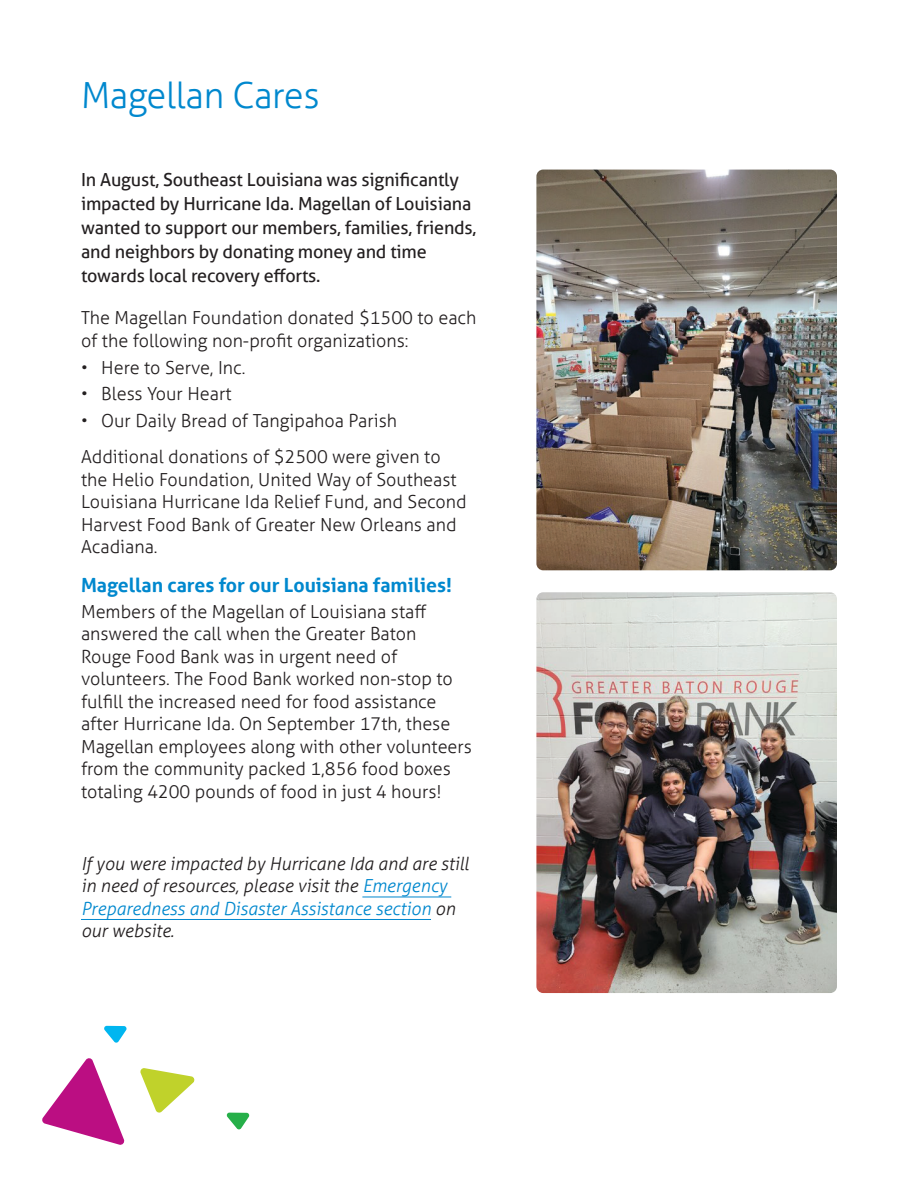
<style>
.page{position:relative;width:918px;height:1188px;background:#fff}
.page>*{position:absolute;margin:0;border:0;box-sizing:border-box;transform-origin:0 0}
.t1{font:300 36px "Aller";letter-spacing:-.01em;color:#0088ce}
.Subhead{font:700 19.5px "Aller";color:#0088ce}
.Body_copy{font:300 18px/22.5px "Aller";color:#231f20}
.Intro_text{font:18px/24px "Aller";letter-spacing:-.01em;color:#231f20}
.Body_copy-2{font:italic 300 18px/22.5px "Aller";color:#231f20}
.Body_copy_before_bul{font:300 18px/22.5px "Aller";color:#231f20}
.s1{color:#0088ce}
</style>
<div class="page">
<hr style="left:362px;top:897px;width:89px;height:1px;background:#0088ce">
<hr style="left:81px;top:919px;width:350px;height:1px;background:#0088ce">
<img style="left:536px;top:592px;width:301px;height:401px">
<img style="left:536px;top:170px;width:301px;height:400px">
<svg style="left:42px;top:1058px;width:83px;height:87px"></svg>
<svg style="left:140px;top:1068px;width:55px;height:45px"></svg>
<svg style="left:104px;top:1026px;width:23px;height:17px"></svg>
<svg style="left:226px;top:1113px;width:24px;height:17px"></svg>
<p class="t1" style="left:81px;top:73px;width:240px">Magellan Cares</p>
<p class="Intro_text" style="left:81px;top:167px;width:397px">In August, Southeast Louisiana was significantly impacted by Hurricane Ida. Magellan of Louisiana wanted to support our members, families, friends, and neighbors by donating money and time towards local recovery efforts.</p>
<p class="Body_copy_before_bul" style="left:81px;top:307px;width:397px">The Magellan Foundation donated $1500 to each of the following non-profit organizations:</p>
<p class="Body_copy" style="left:81px;top:356px;width:166px">• Here to Serve, Inc.</p>
<p class="Body_copy" style="left:81px;top:383px;width:152px">• Bless Your Heart</p>
<p class="Body_copy" style="left:81px;top:410px;width:318px">• Our Daily Bread of Tangipahoa Parish</p>
<p class="Body_copy" style="left:81px;top:446px;width:387px">Additional donations of $2500 were given to the Helio Foundation, United Way of Southeast Louisiana Hurricane Ida Relief Fund, and Second Harvest Food Bank of Greater New Orleans and Acadiana.</p>
<p class="Subhead" style="left:81px;top:574px;width:372px">Magellan cares for our Louisiana families!</p>
<p class="Body_copy" style="left:81px;top:600px;width:392px">Members of the Magellan of Louisiana staff answered the call when the Greater Baton<br>Rouge Food Bank was in urgent need of volunteers. The Food Bank worked non-stop to fulfill the increased need for food assistance after Hurricane Ida. On September 17th, these Magellan employees along with other volunteers from the community packed 1,856 food boxes totaling 4200 pounds of food in just 4 hours!</p>
<p class="Body_copy-2" style="left:81px;top:852px;width:389px">If you were impacted by Hurricane Ida and are still in need of resources, please visit the <span class="s1">Emergency Preparedness and Disaster Assistance section</span> on our website.</p>
</div>
